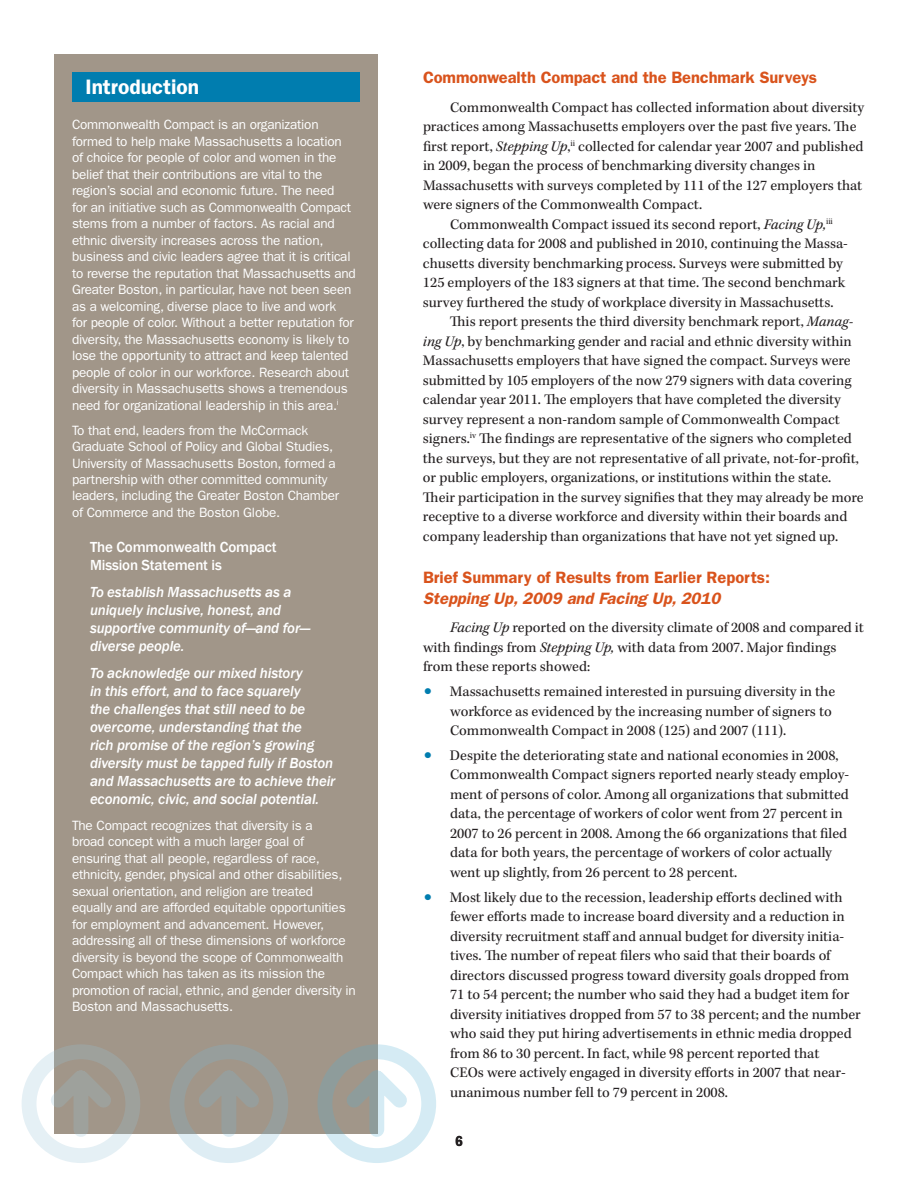
<style>
.page{position:relative;width:918px;height:1188px;background:#fff}
.page>*{position:absolute;margin:0;border:0;box-sizing:border-box;transform-origin:0 0}
.Boxed_Heading{font:600 21px "ITC Franklin Gothic Std";color:#fff}
.Orange_subheads{font:600 16.5px/21px "ITC Franklin Gothic Std";color:#d9531c}
.body_copy{font:15px/19.5px "Kepler Std";color:#231f20}
.Bullet_text{font:15px/19.5px "Kepler Std";color:#231f20}
.Quote_text{font:italic 500 15px/18px "Franklin Gothic";letter-spacing:-.01em;color:#fff}
.Quote_text-2{font:500 15px/18px "Franklin Gothic";letter-spacing:-.01em;color:#fff}
.t1{font:600 15px "Franklin Got Cd ITC";color:#231f20}
.Sidebar_text{font:13.5px/16.5px "ITC Franklin Gothic Std";letter-spacing:-.015em;color:#fff}
.s1{font-style:italic}
.s2{color:#007daf}
</style>
<div class="page">
<div style="left:54px;top:54px;width:324px;height:1080px;background:#a19689"></div>
<div style="left:72px;top:72px;width:288px;height:30px;background:#007daf"></div>
<div style="left:22px;top:1044px;width:118px;height:119px;border:15px solid #98c3d8;border-radius:50%"></div>
<svg style="left:37px;top:1057px;width:88px;height:87px"></svg>
<div style="left:170px;top:1044px;width:118px;height:119px;border:15px solid #7abad6;border-radius:50%"></div>
<svg style="left:185px;top:1057px;width:88px;height:87px"></svg>
<div style="left:317px;top:1044px;width:119px;height:119px;border:15px solid #55b2d4;border-radius:50%"></div>
<svg style="left:333px;top:1057px;width:88px;height:87px"></svg>
<p class="Boxed_Heading" style="left:86px;top:75px;width:115px">Introduction</p>
<p class="Sidebar_text" style="left:72px;top:117px;width:285px">Commonwealth Compact is an organization formed to help make Massachusetts a location of choice for people of color and women in the belief that their contributions are vital to the region’s social and economic future. The need<br>for an initiative such as Commonwealth Compact stems from a number of factors. As racial and ethnic diversity increases across the nation, business and civic leaders agree that it is critical to reverse the reputation that Massachusetts and Greater Boston, in particular, have not been seen as a welcoming, diverse place to live and work<br>for people of color. Without a better reputation for diversity, the Massachusetts economy is likely to lose the opportunity to attract and keep talented people of color in our workforce. Research about diversity in Massachusetts shows a tremendous need for organizational leadership in this area.<sup>i</sup></p>
<p class="Sidebar_text" style="left:72px;top:422px;width:269px">To that end, leaders from the McCormack Graduate School of Policy and Global Studies, University of Massachusetts Boston, formed a partnership with other committed community leaders, including the Greater Boston Chamber of Commerce and the Boston Globe.</p>
<p class="Quote_text-2" style="left:90px;top:538px;width:188px">The Commonwealth Compact<br>Mission Statement is</p>
<p class="Quote_text" style="left:90px;top:583px;width:222px">To establish Massachusetts as a uniquely inclusive, honest, and supportive community of—and for— diverse people.</p>
<p class="Quote_text" style="left:90px;top:664px;width:247px">To acknowledge our mixed history<br>in this effort, and to face squarely<br>the challenges that still need to be overcome, understanding that the<br>rich promise of the region’s growing diversity must be tapped fully if Boston and Massachusetts are to achieve their economic, civic, and social potential.</p>
<p class="Sidebar_text" style="left:72px;top:817px;width:285px">The Compact recognizes that diversity is a<br>broad concept with a much larger goal of ensuring that all people, regardless of race, ethnicity, gender, physical and other disabilities, sexual orientation, and religion are treated equally and are afforded equitable opportunities for employment and advancement. However, addressing all of these dimensions of workforce diversity is beyond the scope of Commonwealth Compact which has taken as its mission the promotion of racial, ethnic, and gender diversity in Boston and Massachusetts.</p>
<p class="Orange_subheads" style="left:423px;top:67px;width:396px">Commonwealth Compact and the Benchmark Surveys</p>
<p class="body_copy" style="left:423px;top:98px;width:443px;text-indent:27px">Commonwealth Compact has collected information about diversity practices among Massachusetts employers over the past five years. The first report, <span class="s1">Stepping Up</span>,<sup>ii</sup> collected for calendar year 2007 and published in 2009, began the process of benchmarking diversity changes in Massachusetts with surveys completed by 111 of the 127 employers that were signers of the Commonwealth Compact.</p>
<p class="body_copy" style="left:423px;top:215px;width:426px;text-indent:27px">Commonwealth Compact issued its second report, <span class="s1">Facing Up,</span><sup>iii </sup>collecting data for 2008 and published in 2010, continuing the Massa&shy;chusetts diversity benchmarking process. Surveys were submitted by 125 employers of the 183 signers at that time. The second benchmark survey furthered the study of workplace diversity in Massachusetts.</p>
<p class="body_copy" style="left:423px;top:312px;width:442px;text-indent:27px">This report presents the third diversity benchmark report, <span class="s1">Manag&shy;ing Up</span>, by benchmarking gender and racial and ethnic diversity within Massachusetts employers that have signed the compact. Surveys were submitted by 105 employers of the now 279 signers with data covering calendar year 2011. The employers that have completed the diversity survey represent a non-random sample of Commonwealth Compact signers.<sup>iv</sup> The findings are representative of the signers who completed the surveys, but they are not representative of all private, not-for-profit, or public employers, organizations, or institutions within the state.<br>Their participation in the survey signifies that they may already be more receptive to a diverse workforce and diversity within their boards and company leadership than organizations that have not yet signed up.</p>
<p class="Orange_subheads" style="left:423px;top:567px;width:349px">Brief Summary of Results from Earlier Reports:<br><span class="s1">Stepping Up,2009 and Facing Up,2010</span></p>
<p class="body_copy" style="left:423px;top:618px;width:442px;text-indent:27px"><span class="s1">Facing Up</span> reported on the diversity climate of 2008 and compared it with findings from <span class="s1">Stepping Up,</span> with data from 2007. Major findings from these reports showed:</p>
<p class="Bullet_text" style="left:450px;top:682px;width:387px;text-indent:-27px"><span class="s2">•</span> Massachusetts remained interested in pursuing diversity in the workforce as evidenced by the increasing number of signers to<br>Commonwealth Compact in 2008 (125) and 2007 (111).</p>
<p class="Bullet_text" style="left:450px;top:746px;width:401px;text-indent:-27px"><span class="s2">•</span> Despite the deteriorating state and national economies in 2008, Commonwealth Compact signers reported nearly steady employ&shy;ment of persons of color. Among all organizations that submitted data, the percentage of workers of color went from 27 percent in 2007 to 26 percent in 2008. Among the 66 organizations that filed data for both years, the percentage of workers of color actually went up slightly, from 26 percent to 28 percent.</p>
<p class="Bullet_text" style="left:450px;top:888px;width:412px;text-indent:-27px"><span class="s2">•</span> Most likely due to the recession, leadership efforts declined with fewer efforts made to increase board diversity and a reduction in diversity recruitment staff and annual budget for diversity initia&shy;tives. The number of repeat filers who said that their boards of directors discussed progress toward diversity goals dropped from 71 to 54 percent; the number who said they had a budget item for diversity initiatives dropped from 57 to 38 percent; and the number who said they put hiring advertisements in ethnic media dropped from 86 to 30 percent. In fact, while 98 percent reported that<br>CEOs were actively engaged in diversity efforts in 2007 that near&shy;unanimous number fell to 79 percent in 2008.</p>
<p class="t1" style="left:455px;top:1132px;width:9px">6</p>
</div>
